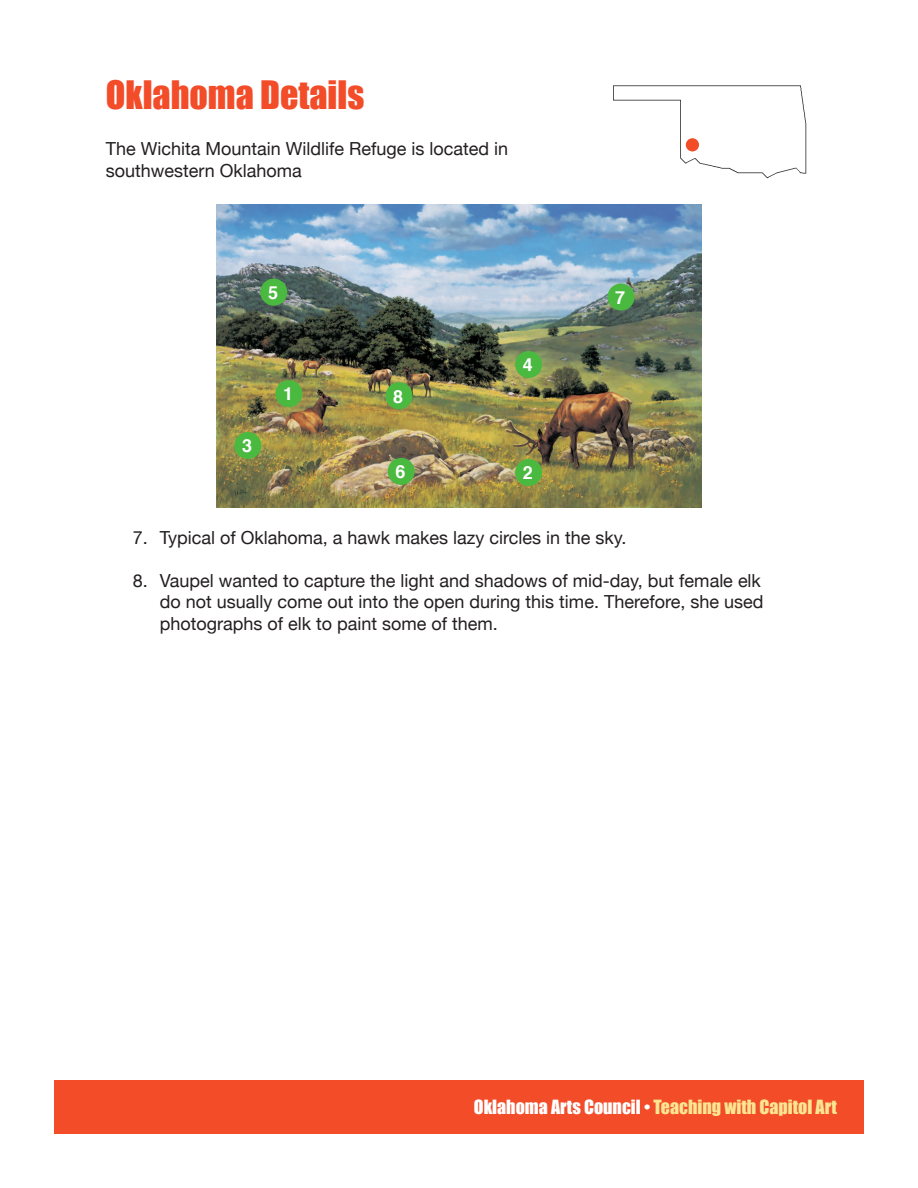
<style>
.page{position:relative;width:918px;height:1188px;background:#fff}
.page>*{position:absolute;margin:0;border:0;box-sizing:border-box;transform-origin:0 0}
.activities{font:36px "Impact";color:#f24c29}
.activities-2{font:18px/21.6px "Helvetica Neue";color:#231f20}
.t1{font:18px "Impact";color:#fbe592}
.t2{font:700 18px "Helvetica";color:#fff}
.s1{color:#fff}
</style>
<div class="page">
<img style="left:216px;top:204px;width:486px;height:303px">
<div style="left:54px;top:1080px;width:810px;height:54px;background:#f24c29"></div>
<div style="left:275px;top:380px;width:27px;height:27px;background:#4ab940;border-radius:50%"></div>
<div style="left:515px;top:459px;width:27px;height:27px;background:#4ab940;border-radius:50%"></div>
<div style="left:515px;top:351px;width:27px;height:27px;background:#4ab940;border-radius:50%"></div>
<div style="left:260px;top:279px;width:27px;height:27px;background:#4ab940;border-radius:50%"></div>
<div style="left:388px;top:458px;width:27px;height:27px;background:#4ab940;border-radius:50%"></div>
<div style="left:607px;top:284px;width:27px;height:26px;background:#4ab940;border-radius:50%"></div>
<img style="left:613px;top:85px;width:194px;height:94px">
<div style="left:686px;top:138px;width:13px;height:13px;background:#f24c29;border-radius:50%"></div>
<div style="left:234px;top:432px;width:27px;height:27px;background:#4ab940;border-radius:50%"></div>
<div style="left:386px;top:382px;width:27px;height:27px;background:#4ab940;border-radius:50%"></div>
<p class="activities" style="left:106px;top:67px;width:260px">Oklahoma Details</p>
<p class="activities-2" style="left:106px;top:137px;width:404px">The Wichita Mountain Wildlife Refuge is located in southwestern Oklahoma</p>
<p class="t2" style="left:268px;top:278px;width:12px">5</p>
<p class="t2" style="left:242px;top:431px;width:12px">3</p>
<p class="t2" style="left:283px;top:380px;width:12px">1</p>
<p class="t2" style="left:393px;top:382px;width:12px">8</p>
<p class="t2" style="left:395px;top:457px;width:12px">6</p>
<p class="t2" style="left:523px;top:350px;width:12px">4</p>
<p class="t2" style="left:523px;top:458px;width:12px">2</p>
<p class="t2" style="left:615px;top:283px;width:12px">7</p>
<p class="activities-2" style="left:133px;top:525px;width:495px">7. Typical of Oklahoma, a hawk makes lazy circles in the sky.</p>
<p class="activities-2" style="left:160px;top:568px;width:605px;text-indent:-27px">8. Vaupel wanted to capture the light and shadows of mid-day, but female elk do not usually come out into the open during this time. Therefore, she used photographs of elk to paint some of them.</p>
<p class="t1" style="left:474px;top:1093px;width:365px"><span class="s1">Oklahoma Arts Council •</span> Teaching with Capitol Art</p>
</div>
